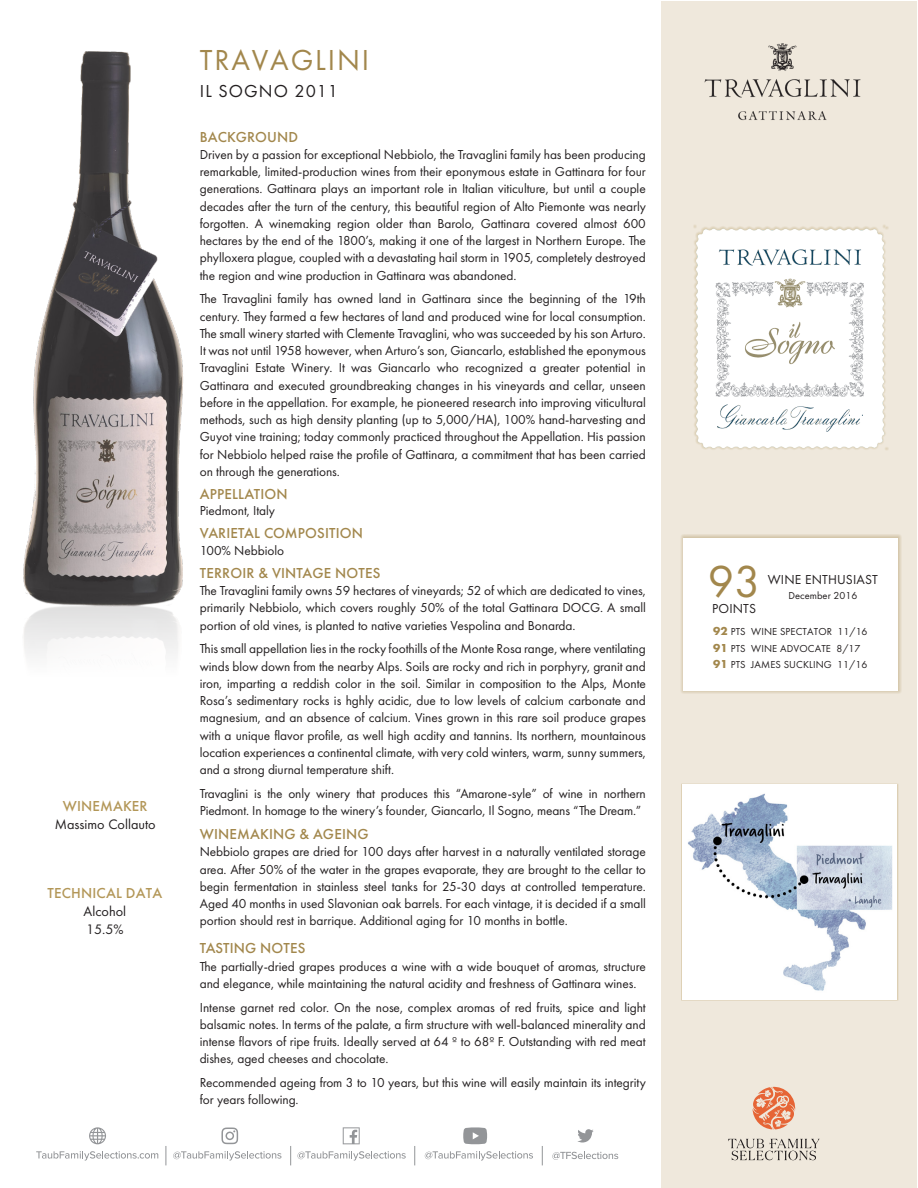
<style>
.page{position:relative;width:918px;height:1188px;background:#fff}
.page>*{position:absolute;margin:0;border:0;box-sizing:border-box;transform-origin:0 0}
.t1{font:46.5px "Futura PT";color:#a2874c}
.t2{font:30px "Futura PT";letter-spacing:.06em;color:#a2874c}
.t3{font:18px "Futura PT";letter-spacing:.06em;color:#231f20}
.Para_Head{font:500 15px "Futura PT";letter-spacing:.01em;color:#a2874c}
.Para_Head-2{font:500 15px "Futura PT";letter-spacing:.01em;color:#b39758}
.t4{font:14.25px/18px "Futura PT";color:#231f20}
.Para_Body{font:13.5px/17.2px "Futura PT";letter-spacing:-.005em;color:#231f20;text-align:justify}
.t5{font:10.5px "Futura PT";letter-spacing:.01em;color:#231f20}
.s1{font-weight:700;font-size:12px;color:#a2874c}
</style>
<div class="page">
<div style="left:662px;top:1px;width:255px;height:1186px;background:#efe8dc"></div>
<div style="left:693px;top:224px;width:196px;height:227px;background:#b39758;opacity:.65"></div>
<img style="left:696px;top:226px;width:192px;height:223px">
<div style="left:681px;top:784px;width:217px;height:217px;background:#fff"></div>
<img style="left:688px;top:793px;width:205px;height:198px">
<img style="left:704px;top:43px;width:157px;height:78px">
<img style="left:23px;top:51px;width:160px;height:574px">
<svg style="left:552px;top:1152px;width:66px;height:8px"></svg>
<svg style="left:36px;top:1151px;width:122px;height:10px"></svg>
<svg style="left:173px;top:1151px;width:108px;height:10px"></svg>
<svg style="left:297px;top:1151px;width:109px;height:10px"></svg>
<svg style="left:425px;top:1151px;width:108px;height:10px"></svg>
<svg style="left:542px;top:1146px;width:1px;height:19px"></svg>
<svg style="left:290px;top:1146px;width:1px;height:19px"></svg>
<svg style="left:166px;top:1146px;width:1px;height:19px"></svg>
<svg style="left:343px;top:1127px;width:17px;height:17px"></svg>
<svg style="left:221px;top:1128px;width:17px;height:16px"></svg>
<svg style="left:414px;top:1146px;width:1px;height:19px"></svg>
<svg style="left:577px;top:1129px;width:17px;height:14px"></svg>
<svg style="left:89px;top:1127px;width:17px;height:17px"></svg>
<svg style="left:463px;top:1127px;width:24px;height:17px"></svg>
<svg style="left:728px;top:1139px;width:92px;height:21px"></svg>
<svg style="left:753px;top:1087px;width:43px;height:42px"></svg>
<div style="left:680px;top:534px;width:222px;height:160px;background:#a2874c;opacity:.65"></div>
<div style="left:684px;top:538px;width:214px;height:153px;background:#fff"></div>
<p class="Para_Head-2" style="left:63px;top:797px;width:86px">WINEMAKER</p>
<p class="t4" style="left:55px;top:815px;width:102px">Massimo Collauto</p>
<p class="Para_Head-2" style="left:48px;top:884px;width:116px">TECHNICAL DATA</p>
<p class="t4" style="left:84px;top:902px;width:44px">Alcohol<br>15.5%</p>
<p class="t2" style="left:200px;top:42px;width:171px">TRAVAGLINI</p>
<p class="t3" style="left:200px;top:81px;width:140px">IL SOGNO 2011</p>
<p class="Para_Head" style="left:200px;top:128px;width:100px">BACKGROUND</p>
<p class="Para_Body" style="left:200px;top:146px;width:448px">Driven by a passion for exceptional Nebbiolo, the Travaglini family has been producing remarkable, limited-production wines from their eponymous estate in Gattinara for four generations. Gattinara plays an important role in Italian viticulture, but until a couple decades after the turn of the century, this beautiful region of Alto Piemonte was nearly forgotten. A winemaking region older than Barolo, Gattinara covered almost 600 hectares by the end of the 1800’s, making it one of the largest in Northern Europe. The phylloxera plague, coupled with a devastating hail storm in 1905, completely destroyed the region and wine production in Gattinara was abandoned.</p>
<p class="Para_Body" style="left:200px;top:290px;width:448px">The Travaglini family has owned land in Gattinara since the beginning of the 19th century. They farmed a few hectares of land and produced wine for local consumption.<br>The small winery started with Clemente Travaglini, who was succeeded by his son Arturo.<br>It was not until 1958 however, when Arturo’s son, Giancarlo, established the eponymous Travaglini Estate Winery. It was Giancarlo who recognized a greater potential in Gattinara and executed groundbreaking changes in his vineyards and cellar, unseen before in the appellation. For example, he pioneered research into improving viticultural methods, such as high density planting (up to 5,000/HA), 100% hand-harvesting and Guyot vine training; today commonly practiced throughout the Appellation. His passion for Nebbiolo helped raise the profile of Gattinara, a commitment that has been carried on through the generations.</p>
<p class="Para_Head" style="left:200px;top:485px;width:89px">APPELLATION</p>
<p class="Para_Body" style="left:200px;top:502px;width:77px">Piedmont, Italy</p>
<p class="Para_Head" style="left:200px;top:524px;width:165px">VARIETAL COMPOSITION</p>
<p class="Para_Body" style="left:200px;top:542px;width:86px">100% Nebbiolo</p>
<p class="Para_Head" style="left:200px;top:564px;width:182px">TERROIR &amp; VINTAGE NOTES</p>
<p class="Para_Body" style="left:200px;top:582px;width:448px">The Travaglini family owns 59 hectares of vineyards; 52 of which are dedicated to vines, primarily Nebbiolo, which covers roughly 50% of the total Gattinara DOCG. A small portion of old vines, is planted to native varieties Vespolina and Bonarda.</p>
<p class="Para_Body" style="left:200px;top:640px;width:448px">This small appellation lies in the rocky foothills of the Monte Rosa range, where ventilating winds blow down from the nearby Alps. Soils are rocky and rich in porphyry, granit and iron, imparting a reddish color in the soil. Similar in composition to the Alps, Monte Rosa’s sedimentary rocks is hghly acidic, due to low levels of calcium carbonate and magnesium, and an absence of calcium. Vines grown in this rare soil produce grapes with a unique flavor profile, as well high acdity and tannins. Its northern, mountainous location experiences a continental climate, with very cold winters, warm, sunny summers, and a strong diurnal temperature shift.</p>
<p class="Para_Body" style="left:200px;top:785px;width:448px">Travaglini is the only winery that produces this “Amarone-syle” of wine in northern<br>Piedmont. In homage to the winery’s founder, Giancarlo, Il Sogno, means “The Dream.”</p>
<p class="Para_Head" style="left:200px;top:825px;width:170px">WINEMAKING &amp; AGEING</p>
<p class="Para_Body" style="left:200px;top:843px;width:448px">Nebbiolo grapes are dried for 100 days after harvest in a naturally ventilated storage area. After 50% of the water in the grapes evaporate, they are brought to the cellar to begin fermentation in stainless steel tanks for 25-30 days at controlled temperature.<br>Aged 40 months in used Slavonian oak barrels. For each vintage, it is decided if a small portion should rest in barrique. Additional aging for 10 months in bottle.</p>
<p class="Para_Head" style="left:200px;top:939px;width:107px">TASTING NOTES</p>
<p class="Para_Body" style="left:200px;top:957px;width:448px">The partially-dried grapes produces a wine with a wide bouquet of aromas, structure and elegance, while maintaining the natural acidity and freshness of Gattinara wines.</p>
<p class="Para_Body" style="left:200px;top:998px;width:448px">Intense garnet red color. On the nose, complex aromas of red fruits, spice and light balsamic notes. In terms of the palate, a firm structure with well-balanced minerality and intense flavors of ripe fruits. Ideally served at 64 º to 68º F. Outstanding with red meat dishes, aged cheeses and chocolate.</p>
<p class="Para_Body" style="left:200px;top:1074px;width:448px">Recommended ageing from 3 to 10 years, but this wine will easily maintain its integrity for years following.</p>
<p class="t1" style="left:708px;top:554px;width:54px">93</p>
<p class="Para_Body" style="left:712px;top:600px;width:45px">POINTS</p>
<p class="Para_Body" style="left:768px;top:571px;width:112px">WINE ENTHUSIAST</p>
<p class="t5" style="left:789px;top:590px;width:70px">December 2016</p>
<p class="t5" style="left:713px;top:626px;width:156px"><span class="s1">92</span> PTS WINE SPECTATOR 11/16</p>
<p class="t5" style="left:713px;top:642px;width:149px"><span class="s1">91</span> PTS WINE ADVOCATE 8/17</p>
<p class="t5" style="left:713px;top:659px;width:155px"><span class="s1">91</span> PTS JAMES SUCKLING 11/16</p>
</div>
